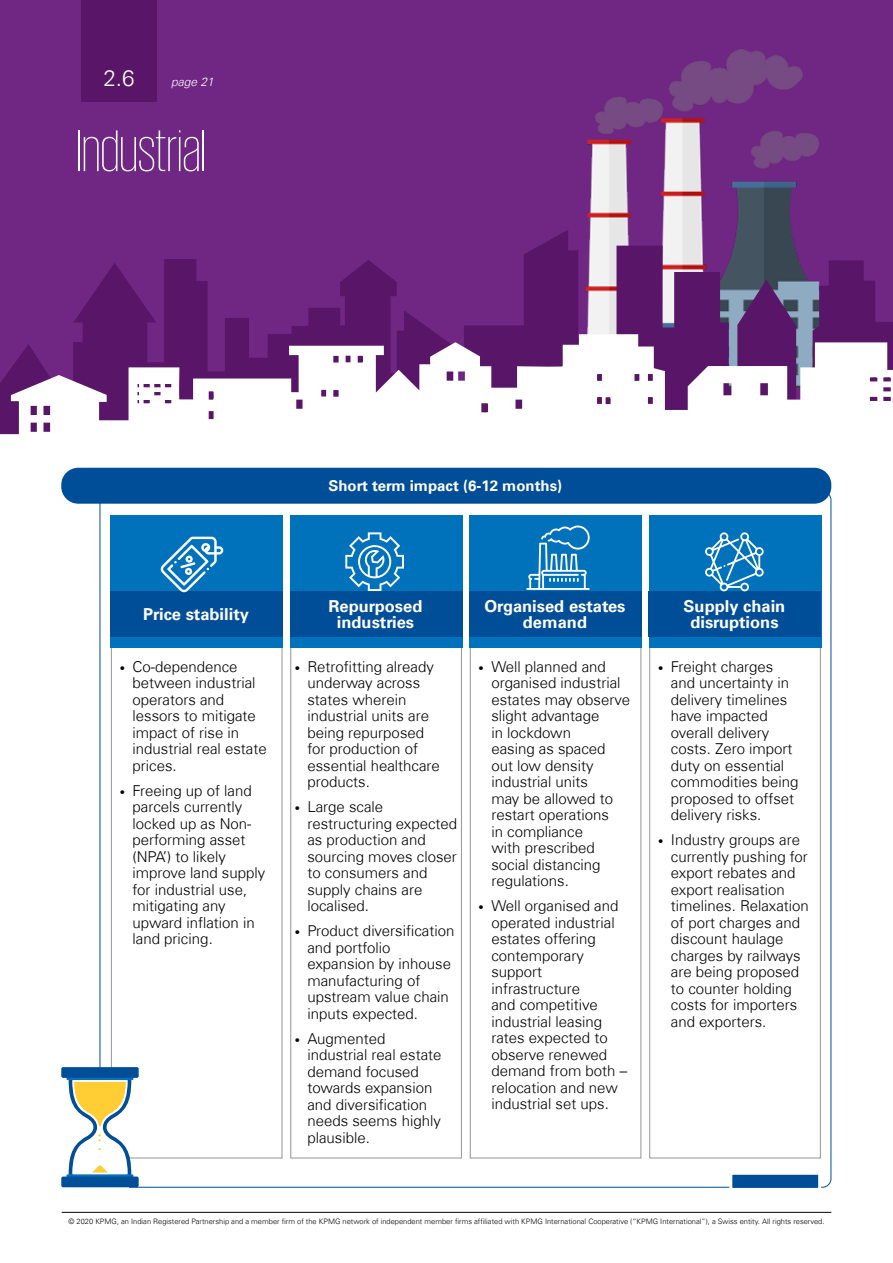
<style>
.page{position:relative;width:893px;height:1263px;background:#fff}
.page>*{position:absolute;margin:0;border:0;box-sizing:border-box;transform-origin:0 0}
.t1{font:200 60px "KPMG";color:#fff}
.t2{font:300 22.5px "Universfor KPMG";color:#fff}
.t3{font:700 16.5px/16.5px "Universfor KPMG";color:#fff;text-align:center}
.t4{font:300 15px/16.5px "Universfor KPMG";color:#000}
.t5{font:700 15px "Universfor KPMG";color:#fff}
.t6{font:italic 300 12px "Universfor KPMG";color:#fff}
.t7{font:300 7.5px "Universfor KPMG";color:#000}
.s1{font-size:10.5px}
</style>
<div class="page">
<hr style="left:62px;top:1212px;width:769px;height:1px;background:#000">
<div style="left:0;top:0;width:893px;height:515px;background:#702784"></div>
<img style="left:587px;top:50px;width:232px;height:180px">
<svg style="left:74px;top:230px;width:819px;height:104px"></svg>
<svg style="left:0;top:334px;width:893px;height:373px;fill:#fff"></svg>
<div style="left:81px;top:0;width:75px;height:101px;background:#591669"></div>
<div style="left:7px;top:221px;width:283px;height:38px;background:#702784"></div>
<div style="left:61px;top:468px;width:770px;height:36px;background:#004e98;border-radius:17px"></div>
<div style="left:111px;top:522px;width:171px;height:636px;background:#fff;border:1px solid #939598"></div>
<div style="left:470px;top:522px;width:171px;height:636px;background:#fff;border:1px solid #939598"></div>
<div style="left:649px;top:522px;width:172px;height:636px;background:#fff;border:1px solid #939598"></div>
<div style="left:290px;top:522px;width:172px;height:636px;background:#fff;border:1px solid #939598"></div>
<div style="left:111px;top:516px;width:172px;height:132px;background:#0072bc"></div>
<div style="left:469px;top:516px;width:173px;height:132px;background:#0072bc"></div>
<div style="left:649px;top:516px;width:172px;height:132px;background:#0072bc"></div>
<div style="left:290px;top:516px;width:172px;height:132px;background:#0072bc"></div>
<div style="left:111px;top:591px;width:172px;height:46px;background:#004e98"></div>
<div style="left:469px;top:591px;width:173px;height:46px;background:#004e98"></div>
<div style="left:648px;top:591px;width:173px;height:46px;background:#004e98"></div>
<div style="left:290px;top:591px;width:172px;height:46px;background:#004e98"></div>
<div style="left:61px;top:1067px;width:78px;height:11px;background:#004e98;border-radius:2px"></div>
<div style="left:61px;top:1176px;width:78px;height:11px;background:#004e98;border-radius:2px"></div>
<svg style="left:67px;top:1078px;width:66px;height:99px"></svg>
<div style="left:729px;top:1172px;width:92px;height:19px;background:#004e98;border:3px solid #fff"></div>
<svg style="left:161px;top:537px;width:62px;height:55px"></svg>
<svg style="left:345px;top:532px;width:59px;height:59px"></svg>
<svg style="left:705px;top:532px;width:59px;height:59px"></svg>
<svg style="left:526px;top:525px;width:64px;height:65px"></svg>
<h2 class="t2" style="left:103px;top:64px;width:33px">2.6</h2>
<p class="t6" style="left:171px;top:75px;width:44px">page 21</p>
<h1 class="t1" style="left:76px;top:122px;width:131px">Industrial</h1>
<p class="t5" style="left:328px;top:477px;width:235px">Short term impact (6-12 months)</p>
<p class="t3" style="left:143px;top:606px;width:107px">Price stability</p>
<p class="t3" style="left:484px;top:598px;width:143px">Organised estates demand</p>
<p class="t3" style="left:684px;top:598px;width:103px">Supply chain disruptions</p>
<p class="t3" style="left:329px;top:598px;width:95px">Repurposed industries</p>
<p class="t4" style="left:133px;top:658px;width:136px;text-indent:-13px"><span class="s1">•</span> Co-dependence between industrial operators and lessors to mitigate impact of rise in industrial real estate prices.</p>
<p class="t4" style="left:133px;top:782px;width:134px;text-indent:-13px"><span class="s1">•</span> Freeing up of land parcels currently locked up as Non&shy;performing asset (NPA’) to likely improve land supply for industrial use, mitigating any upward inflation in land pricing.</p>
<p class="t4" style="left:307px;top:658px;width:134px;text-indent:-13px"><span class="s1">•</span> Retrofitting already underway across states wherein industrial units are being repurposed for production of essential healthcare products.</p>
<p class="t4" style="left:307px;top:799px;width:151px;text-indent:-13px"><span class="s1">•</span> Large scale restructuring expected as production and sourcing moves closer to consumers and supply chains are localised.</p>
<p class="t4" style="left:307px;top:923px;width:148px;text-indent:-13px"><span class="s1">•</span> Product diversification and portfolio expansion by inhouse manufacturing of upstream value chain inputs expected.</p>
<p class="t4" style="left:307px;top:1030px;width:136px;text-indent:-13px"><span class="s1">•</span> Augmented industrial real estate demand focused towards expansion and diversification needs seems highly plausible.</p>
<p class="t4" style="left:491px;top:658px;width:140px;text-indent:-13px"><span class="s1">•</span> Well planned and organised industrial estates may observe slight advantage<br>in lockdown<br>easing as spaced out low density industrial units<br>may be allowed to restart operations<br>in compliance<br>with prescribed social distancing regulations.</p>
<p class="t4" style="left:491px;top:898px;width:137px;text-indent:-13px"><span class="s1">•</span> Well organised and operated industrial estates offering contemporary support infrastructure<br>and competitive industrial leasing rates expected to observe renewed demand from both – relocation and new industrial set ups.</p>
<p class="t4" style="left:671px;top:658px;width:129px;text-indent:-13px"><span class="s1">•</span> Freight charges and uncertainty in delivery timelines have impacted overall delivery costs. Zero import duty on essential commodities being proposed to offset delivery risks.</p>
<p class="t4" style="left:671px;top:832px;width:140px;text-indent:-13px"><span class="s1">•</span> Industry groups are currently pushing for export rebates and export realisation timelines. Relaxation of port charges and discount haulage charges by railways are being proposed to counter holding costs for importers and exporters.</p>
<p class="t7" style="left:69px;top:1216px;width:757px">© 2020 KPMG, an Indian Registered Partnership and a member firm of the KPMG network of independent member firms affiliated with KPMG International Cooperative (“KPMG International”), a Swiss entity. All rights reserved.</p>
</div>
